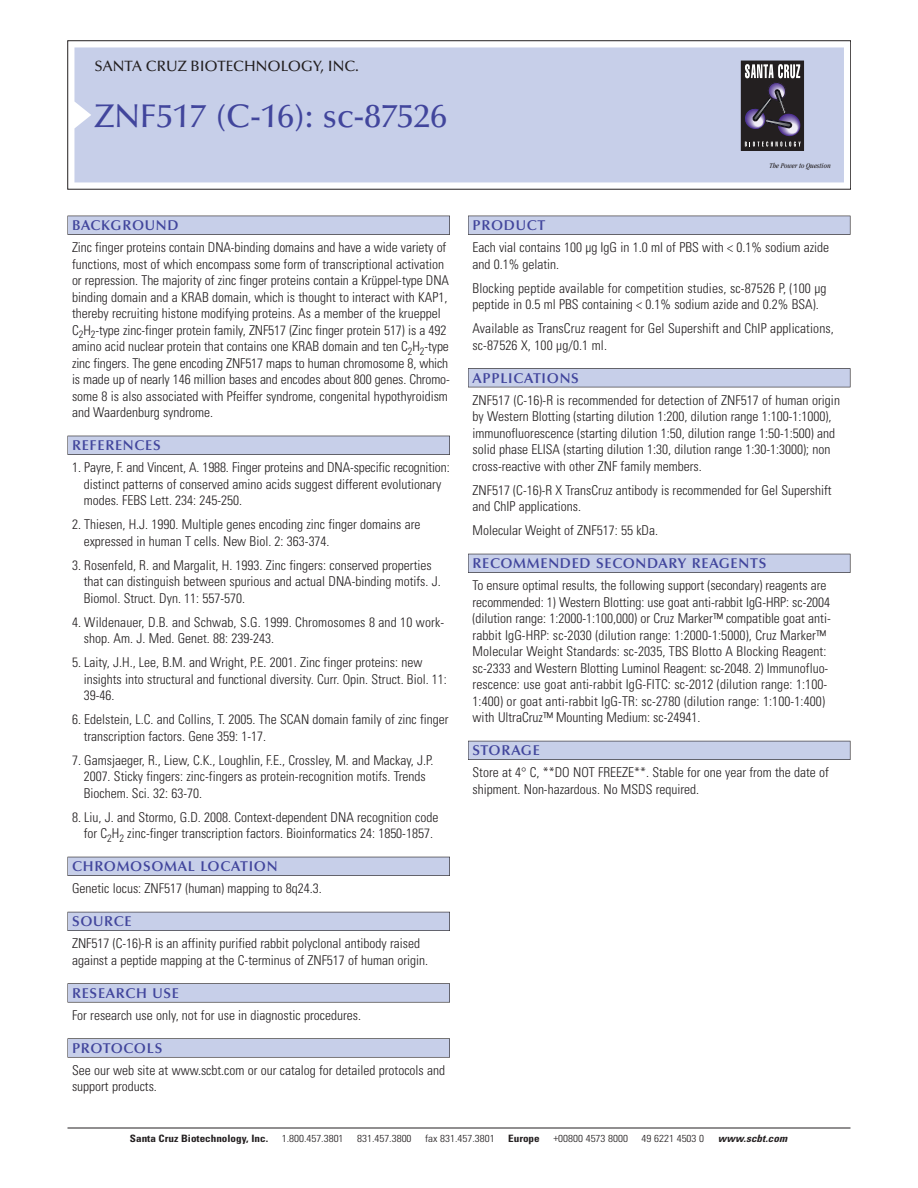
<style>
.page{position:relative;width:918px;height:1188px;background:#fff}
.page>*{position:absolute;margin:0;border:0;box-sizing:border-box;transform-origin:0 0}
.t1{font:500 33px "Optima";color:#41459c}
.t2{font:500 15px "Optima";color:#231f20}
.t3{font:600 14.25px "Optima";letter-spacing:.05em;color:#41459c}
.t4{font:300 condensed 13.5px/16.5px "Univers";color:#231f20}
.t5{font:300 condensed 10.2px "Univers";color:#231f20;scale:1.1 1}
.t6{font:700 condensed 10.2px "Univers";color:#231f20;scale:1.1 1}
.t7{font:italic 700 condensed 10.2px "Univers";color:#231f20;scale:1.1 1}
.t8{font:italic condensed 7.5px "Garamond";color:#231f20}
</style>
<div class="page">
<div style="left:74px;top:47px;width:770px;height:135px;background:#c7cfe9"></div>
<div style="left:741px;top:61px;width:62px;height:89px;background:#231f20"></div>
<div style="left:741px;top:61px;width:63px;height:90px;border:1px solid #231f20"></div>
<svg style="left:741px;top:64px;width:64px;height:83px"></svg>
<div style="left:68px;top:216px;width:382px;height:19px;background:#64636a"></div>
<div style="left:68px;top:216px;width:381px;height:18px;background:#c7cfe9"></div>
<div style="left:68px;top:436px;width:382px;height:19px;background:#62626a"></div>
<div style="left:68px;top:436px;width:381px;height:18px;background:#c7cfe9"></div>
<div style="left:68px;top:857px;width:382px;height:19px;background:#63636c"></div>
<div style="left:68px;top:857px;width:381px;height:18px;background:#c7cfe9"></div>
<div style="left:68px;top:912px;width:382px;height:19px;background:#63646e"></div>
<div style="left:68px;top:912px;width:381px;height:18px;background:#c7cfe9"></div>
<svg style="left:68px;top:983px;width:382px;height:20px"></svg>
<div style="left:68px;top:984px;width:381px;height:18px;background:#c7cfe9"></div>
<div style="left:68px;top:1038px;width:382px;height:20px;background:#767575"></div>
<div style="left:68px;top:1039px;width:381px;height:18px;background:#c7cfe9"></div>
<div style="left:468px;top:216px;width:382px;height:19px;background:#64636a"></div>
<div style="left:468px;top:216px;width:382px;height:18px;background:#c7cfe9"></div>
<div style="left:468px;top:368px;width:382px;height:19px;background:#64636a"></div>
<div style="left:468px;top:369px;width:382px;height:18px;background:#c7cfe9"></div>
<div style="left:468px;top:554px;width:382px;height:19px;background:#63636c"></div>
<div style="left:468px;top:554px;width:382px;height:18px;background:#c7cfe9"></div>
<div style="left:468px;top:741px;width:382px;height:19px;background:#63646e"></div>
<div style="left:468px;top:741px;width:382px;height:18px;background:#c7cfe9"></div>
<hr style="left:68px;top:1128px;width:782px;height:1px;background:#231f20">
<p class="t2" style="left:94px;top:60px;width:266px">SANTA CRUZ BIOTECHNOLOGY, INC.</p>
<h1 class="t1" style="left:94px;top:102px;width:354px">ZNF517 (C-16): sc-87526</h1>
<p class="t3" style="left:72px;top:219px;width:108px">BACKGROUND</p>
<p class="t4" style="left:72px;top:240px;width:379px">Zinc finger proteins contain DNA-binding domains and have a wide variety of functions, most of which encompass some form of transcriptional activation or repression. The majority of zinc finger proteins contain a Krüppel-type DNA binding domain and a KRAB domain, which is thought to interact with KAP1, thereby recruiting histone modifying proteins. As a member of the krueppel C<sub>2</sub>H<sub>2</sub>-type zinc-finger protein family, ZNF517 (Zinc finger protein 517) is a 492 amino acid nuclear protein that contains one KRAB domain and ten C<sub>2</sub>H<sub>2</sub>-type zinc fingers. The gene encoding ZNF517 maps to human chromosome 8, which is made up of nearly 146 million bases and encodes about 800 genes. Chromo&shy;some 8 is also associated with Pfeiffer syndrome, congenital hypothyroidism and Waardenburg syndrome.</p>
<p class="t3" style="left:72px;top:439px;width:90px">REFERENCES</p>
<p class="t4" style="left:84px;top:460px;width:368px;text-indent:-12px">1. Payre, F. and Vincent, A. 1988. Finger proteins and DNA-specific recognition: distinct patterns of conserved amino acids suggest different evolutionary modes. FEBS Lett. 234: 245-250.</p>
<p class="t4" style="left:84px;top:517px;width:338px;text-indent:-12px">2. Thiesen, H.J. 1990. Multiple genes encoding zinc finger domains are expressed in human T cells. New Biol. 2: 363-374.</p>
<p class="t4" style="left:84px;top:558px;width:359px;text-indent:-12px">3. Rosenfeld, R. and Margalit, H. 1993. Zinc fingers: conserved properties that can distinguish between spurious and actual DNA-binding motifs. J.<br>Biomol. Struct. Dyn. 11: 557-570.</p>
<p class="t4" style="left:84px;top:615px;width:362px;text-indent:-12px">4. Wildenauer, D.B. and Schwab, S.G. 1999. Chromosomes 8 and 10 work&shy;shop. Am. J. Med. Genet. 88: 239-243.</p>
<p class="t4" style="left:84px;top:655px;width:365px;text-indent:-12px">5. Laity, J.H., Lee, B.M. and Wright, P.E. 2001. Zinc finger proteins: new insights into structural and functional diversity. Curr. Opin. Struct. Biol. 11:<br>39-46.</p>
<p class="t4" style="left:84px;top:712px;width:366px;text-indent:-12px">6. Edelstein, L.C. and Collins, T. 2005. The SCAN domain family of zinc finger transcription factors. Gene 359: 1-17.</p>
<p class="t4" style="left:84px;top:753px;width:351px;text-indent:-12px">7. Gamsjaeger, R., Liew, C.K., Loughlin, F.E., Crossley, M. and Mackay, J.P.<br>2007. Sticky fingers: zinc-fingers as protein-recognition motifs. Trends<br>Biochem. Sci. 32: 63-70.</p>
<p class="t4" style="left:72px;top:810px;width:368px;text-align:center">8. Liu, J. and Stormo, G.D. 2008. Context-dependent DNA recognition code for C<sub>2</sub>H<sub>2</sub> zinc-finger transcription factors. Bioinformatics 24: 1850-1857.</p>
<p class="t3" style="left:72px;top:860px;width:207px">CHROMOSOMAL LOCATION</p>
<p class="t4" style="left:72px;top:882px;width:251px">Genetic locus: ZNF517 (human) mapping to 8q24.3.</p>
<p class="t3" style="left:72px;top:915px;width:61px">SOURCE</p>
<p class="t4" style="left:72px;top:937px;width:358px">ZNF517 (C-16)-R is an affinity purified rabbit polyclonal antibody raised against a peptide mapping at the C-terminus of ZNF517 of human origin.</p>
<p class="t3" style="left:72px;top:987px;width:109px">RESEARCH USE</p>
<p class="t4" style="left:72px;top:1008px;width:290px">For research use only, not for use in diagnostic procedures.</p>
<p class="t3" style="left:72px;top:1042px;width:92px">PROTOCOLS</p>
<p class="t4" style="left:72px;top:1063px;width:375px">See our web site at www.scbt.com or our catalog for detailed protocols and support products.</p>
<p class="t8" style="left:769px;top:163px;width:63px">The Power to Question</p>
<p class="t3" style="left:473px;top:219px;width:74px">PRODUCT</p>
<p class="t4" style="left:473px;top:240px;width:358px">Each vial contains 100 µg IgG in 1.0 ml of PBS with &lt; 0.1% sodium azide and 0.1% gelatin.</p>
<p class="t4" style="left:473px;top:281px;width:356px">Blocking peptide available for competition studies, sc-87526 P, (100 µg peptide in 0.5 ml PBS containing &lt; 0.1% sodium azide and 0.2% BSA).</p>
<p class="t4" style="left:473px;top:321px;width:363px">Available as TransCruz reagent for Gel Supershift and ChIP applications, sc-87526 X, 100 µg/0.1 ml.</p>
<p class="t3" style="left:473px;top:372px;width:108px">APPLICATIONS</p>
<p class="t4" style="left:473px;top:393px;width:369px">ZNF517 (C-16)-R is recommended for detection of ZNF517 of human origin by Western Blotting (starting dilution 1:200, dilution range 1:100-1:1000), immunofluorescence (starting dilution 1:50, dilution range 1:50-1:500) and solid phase ELISA (starting dilution 1:30, dilution range 1:30-1:3000); non cross-reactive with other ZNF family members.</p>
<p class="t4" style="left:473px;top:483px;width:361px">ZNF517 (C-16)-R X TransCruz antibody is recommended for Gel Supershift and ChIP applications.</p>
<p class="t4" style="left:473px;top:523px;width:187px">Molecular Weight of ZNF517: 55 kDa.</p>
<p class="t3" style="left:473px;top:557px;width:295px">RECOMMENDED SECONDARY REAGENTS</p>
<p class="t4" style="left:473px;top:579px;width:360px">To ensure optimal results, the following support (secondary) reagents are recommended: 1) Western Blotting: use goat anti-rabbit IgG-HRP: sc-2004 (dilution range: 1:2000-1:100,000) or Cruz Marker™ compatible goat anti&shy;rabbit IgG-HRP: sc-2030 (dilution range: 1:2000-1:5000), Cruz Marker™ Molecular Weight Standards: sc-2035, TBS Blotto A Blocking Reagent: sc-2333 and Western Blotting Luminol Reagent: sc-2048. 2) Immunofluo&shy;rescence: use goat anti-rabbit IgG-FITC: sc-2012 (dilution range: 1:100- 1:400) or goat anti-rabbit IgG-TR: sc-2780 (dilution range: 1:100-1:400) with UltraCruz™ Mounting Medium: sc-24941.</p>
<p class="t3" style="left:473px;top:744px;width:69px">STORAGE</p>
<p class="t4" style="left:473px;top:766px;width:358px">Store at 4° C, **DO NOT FREEZE**. Stable for one year from the date of shipment. Non-hazardous. No MSDS required.</p>
<p class="t6" style="left:130px;top:1135px;width:127px">Santa Cruz Biotechnology, Inc.</p>
<p class="t5" style="left:282px;top:1135px;width:58px">1.800.457.3801</p>
<p class="t5" style="left:357px;top:1135px;width:51px">831.457.3800</p>
<p class="t5" style="left:425px;top:1135px;width:65px">fax 831.457.3801</p>
<p class="t6" style="left:508px;top:1135px;width:30px">Europe</p>
<p class="t5" style="left:553px;top:1135px;width:69px">+00800 4573 8000</p>
<p class="t5" style="left:642px;top:1135px;width:58px">49 6221 4503 0</p>
<p class="t7" style="left:718px;top:1135px;width:67px">www.scbt.com</p>
</div>
